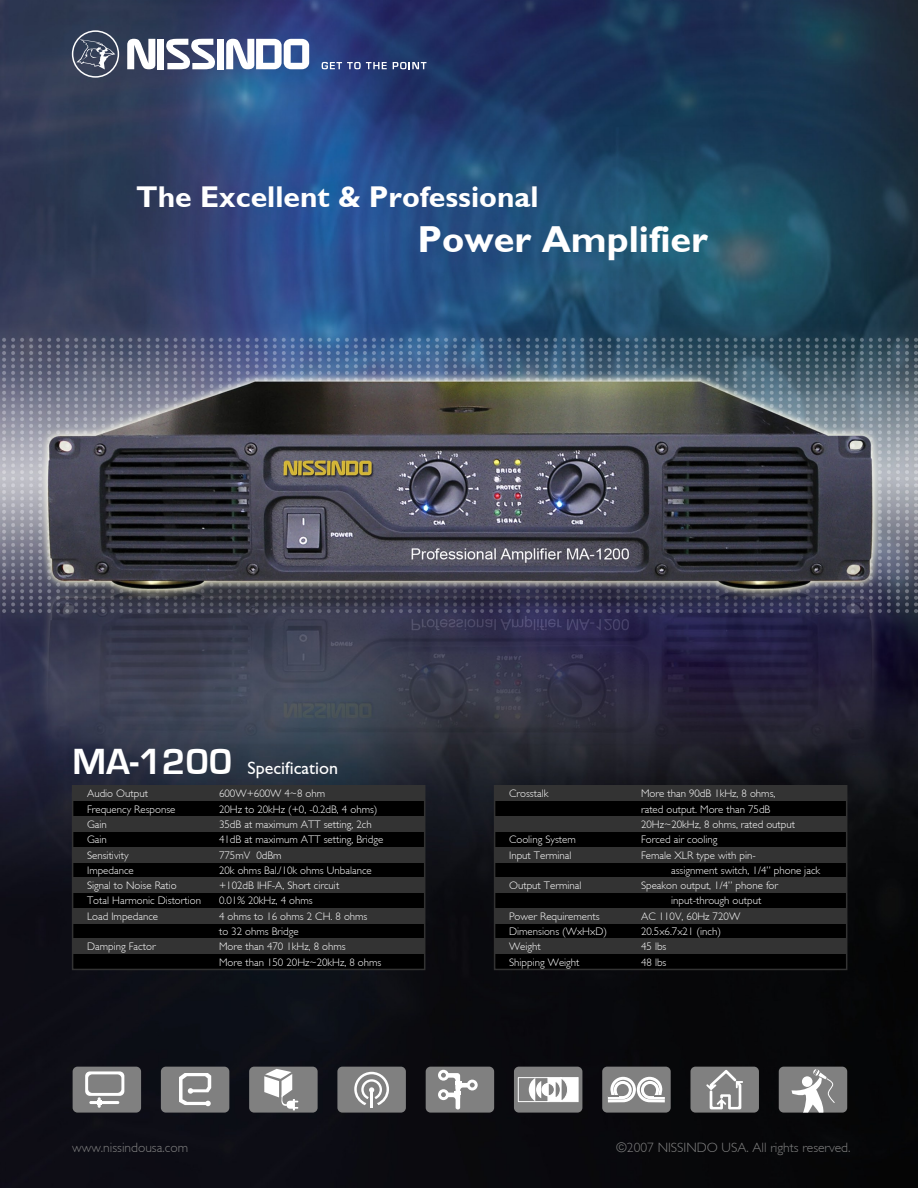
<style>
.page{position:relative;width:918px;height:1188px;background:#fff}
.page>*{position:absolute;margin:0;border:0;box-sizing:border-box;transform-origin:0 0}
.t1{font:700 37.5px "Gill Sans Gill Sans";color:#fff}
.t2{font:700 30px "Gill Sans Gill Sans";color:#fff}
.t3{font:18px "Gill Sans";color:#fff}
.t4{font:300 13.5px "Gill Sans";color:#808080}
.t5{font:300 10.95px/15.3px "Gill Sans";color:#fff}
.s1{font-family:"Eurostile";font-weight:700;font-size:37.5px}
</style>
<div class="page">
<img style="left:0;top:0;width:918px;height:1188px">
<div style="left:72px;top:30px;width:47px;height:48px;border:2px solid #fff;border-radius:50%"></div>
<svg style="left:76px;top:39px;width:39px;height:30px"></svg>
<svg style="left:127px;top:39px;width:28px;height:30px"></svg>
<div style="left:157px;top:39px;width:7px;height:30px;background:#fff"></div>
<div style="left:217px;top:39px;width:7px;height:30px;background:#fff"></div>
<svg style="left:166px;top:39px;width:49px;height:30px"></svg>
<svg style="left:226px;top:39px;width:83px;height:30px"></svg>
<svg style="left:322px;top:62px;width:65px;height:7px"></svg>
<svg style="left:393px;top:62px;width:33px;height:7px"></svg>
<div style="left:73px;top:1067px;width:68px;height:46px;background:#808080;border-radius:5px"></div>
<svg style="left:85px;top:1071px;width:39px;height:37px"></svg>
<div style="left:249px;top:1067px;width:69px;height:46px;background:#808080;border-radius:5px"></div>
<svg style="left:264px;top:1069px;width:34px;height:41px"></svg>
<div style="left:426px;top:1067px;width:68px;height:46px;background:#808080;border-radius:5px"></div>
<svg style="left:438px;top:1070px;width:40px;height:39px"></svg>
<div style="left:514px;top:1067px;width:68px;height:46px;background:#808080;border-radius:5px"></div>
<svg style="left:518px;top:1077px;width:61px;height:25px"></svg>
<div style="left:602px;top:1067px;width:69px;height:46px;background:#808080;border-radius:5px"></div>
<svg style="left:607px;top:1076px;width:58px;height:27px"></svg>
<div style="left:779px;top:1067px;width:68px;height:46px;background:#808080;border-radius:5px"></div>
<svg style="left:792px;top:1069px;width:43px;height:44px"></svg>
<div style="left:161px;top:1067px;width:68px;height:46px;background:#808080;border-radius:5px"></div>
<svg style="left:179px;top:1073px;width:32px;height:33px"></svg>
<div style="left:337px;top:1067px;width:69px;height:46px;background:#808080;border-radius:5px"></div>
<hr style="left:370px;top:1090px;width:3px;height:17px;background:#fff">
<svg style="left:354px;top:1072px;width:35px;height:33px"></svg>
<div style="left:690px;top:1067px;width:69px;height:46px;background:#808080;border-radius:5px"></div>
<svg style="left:706px;top:1070px;width:37px;height:39px"></svg>
<div style="left:73px;top:786px;width:352px;height:183px;background:#000"></div>
<div style="left:72px;top:785px;width:353px;height:185px;border:2px solid #333"></div>
<div style="left:73px;top:786px;width:352px;height:15px;background:#333"></div>
<div style="left:73px;top:816px;width:352px;height:16px;background:#333"></div>
<div style="left:73px;top:847px;width:352px;height:15px;background:#333"></div>
<div style="left:73px;top:877px;width:352px;height:16px;background:#333"></div>
<div style="left:73px;top:908px;width:352px;height:15px;background:#333"></div>
<div style="left:73px;top:939px;width:352px;height:15px;background:#333"></div>
<div style="left:495px;top:786px;width:352px;height:183px;background:#000"></div>
<div style="left:494px;top:785px;width:353px;height:185px;border:2px solid #333"></div>
<div style="left:495px;top:786px;width:352px;height:15px;background:#333"></div>
<div style="left:495px;top:816px;width:352px;height:16px;background:#333"></div>
<div style="left:495px;top:847px;width:352px;height:15px;background:#333"></div>
<div style="left:495px;top:877px;width:352px;height:16px;background:#333"></div>
<div style="left:495px;top:908px;width:352px;height:15px;background:#333"></div>
<div style="left:495px;top:939px;width:352px;height:15px;background:#333"></div>
<h2 class="t2" style="left:136px;top:179px;width:404px">The Excellent &amp; Professional</h2>
<h1 class="t1" style="left:418px;top:217px;width:292px">Power Amplifier</h1>
<h3 class="t3" style="left:73px;top:758px;width:267px"><span class="s1">MA-1200</span> Specification</h3>
<p class="t5" style="left:87px;top:786px;width:62px">Audio Output</p>
<p class="t5" style="left:219px;top:786px;width:108px">600W+600W 4~8 ohm</p>
<p class="t5" style="left:87px;top:801px;width:90px">Frequency Response</p>
<p class="t5" style="left:219px;top:801px;width:160px">20Hz to 20kHz (+0, -0.2dB, 4 ohms)</p>
<p class="t5" style="left:87px;top:817px;width:21px">Gain</p>
<p class="t5" style="left:219px;top:817px;width:154px">35dB at maximum ATT setting, 2ch</p>
<p class="t5" style="left:87px;top:832px;width:21px">Gain</p>
<p class="t5" style="left:219px;top:832px;width:166px">41dB at maximum ATT setting, Bridge</p>
<p class="t5" style="left:87px;top:847px;width:43px">Sensitivity</p>
<p class="t5" style="left:219px;top:847px;width:64px">775mV 0dBm</p>
<p class="t5" style="left:87px;top:863px;width:48px">Impedance</p>
<p class="t5" style="left:219px;top:863px;width:154px">20k ohms Bal./10k ohms Unbalance</p>
<p class="t5" style="left:87px;top:878px;width:91px">Signal to Noise Ratio</p>
<p class="t5" style="left:219px;top:878px;width:122px">+102dB IHF-A, Short circuit</p>
<p class="t5" style="left:87px;top:893px;width:116px">Total Harmonic Distortion</p>
<p class="t5" style="left:219px;top:893px;width:95px">0.01% 20kHz, 4 ohms</p>
<p class="t5" style="left:87px;top:909px;width:73px">Load Impedance</p>
<p class="t5" style="left:219px;top:909px;width:150px">4 ohms to 16 ohms 2 CH. 8 ohms to 32 ohms Bridge</p>
<p class="t5" style="left:87px;top:939px;width:70px">Damping Factor</p>
<p class="t5" style="left:219px;top:939px;width:164px">More than 470 1kHz, 8 ohms<br>More than 150 20Hz~20kHz, 8 ohms</p>
<p class="t5" style="left:509px;top:786px;width:41px">Crosstalk</p>
<p class="t5" style="left:641px;top:786px;width:156px">More than 90dB 1kHz, 8 ohms, rated output. More than 75dB<br>20Hz~20kHz, 8 ohms, rated output</p>
<p class="t5" style="left:509px;top:832px;width:68px">Cooling System</p>
<p class="t5" style="left:641px;top:832px;width:78px">Forced air cooling</p>
<p class="t5" style="left:509px;top:847px;width:64px">Input Terminal</p>
<p class="t5" style="left:671px;top:847px;width:151px;text-indent:-30px">Female XLR type with pin-<br>assignment switch, 1/4” phone jack</p>
<p class="t5" style="left:509px;top:878px;width:74px">Output Terminal</p>
<p class="t5" style="left:671px;top:878px;width:109px;text-indent:-30px">Speakon output, 1/4” phone for input-through output</p>
<p class="t5" style="left:509px;top:909px;width:92px">Power Requirements</p>
<p class="t5" style="left:641px;top:909px;width:101px">AC 110V, 60Hz 720W</p>
<p class="t5" style="left:509px;top:924px;width:100px">Dimensions (WxHxD)</p>
<p class="t5" style="left:641px;top:924px;width:82px">20.5x6.7x21 (inch)</p>
<p class="t5" style="left:509px;top:939px;width:33px">Weight</p>
<p class="t5" style="left:641px;top:939px;width:27px">45 lbs</p>
<p class="t5" style="left:509px;top:954px;width:72px">Shipping Weight</p>
<p class="t5" style="left:641px;top:954px;width:27px">48 lbs</p>
<p class="t4" style="left:72px;top:1140px;width:118px">www.nissindousa.com</p>
<p class="t4" style="left:616px;top:1140px;width:236px">©2007 NISSINDO USA. All rights reserved.</p>
</div>
